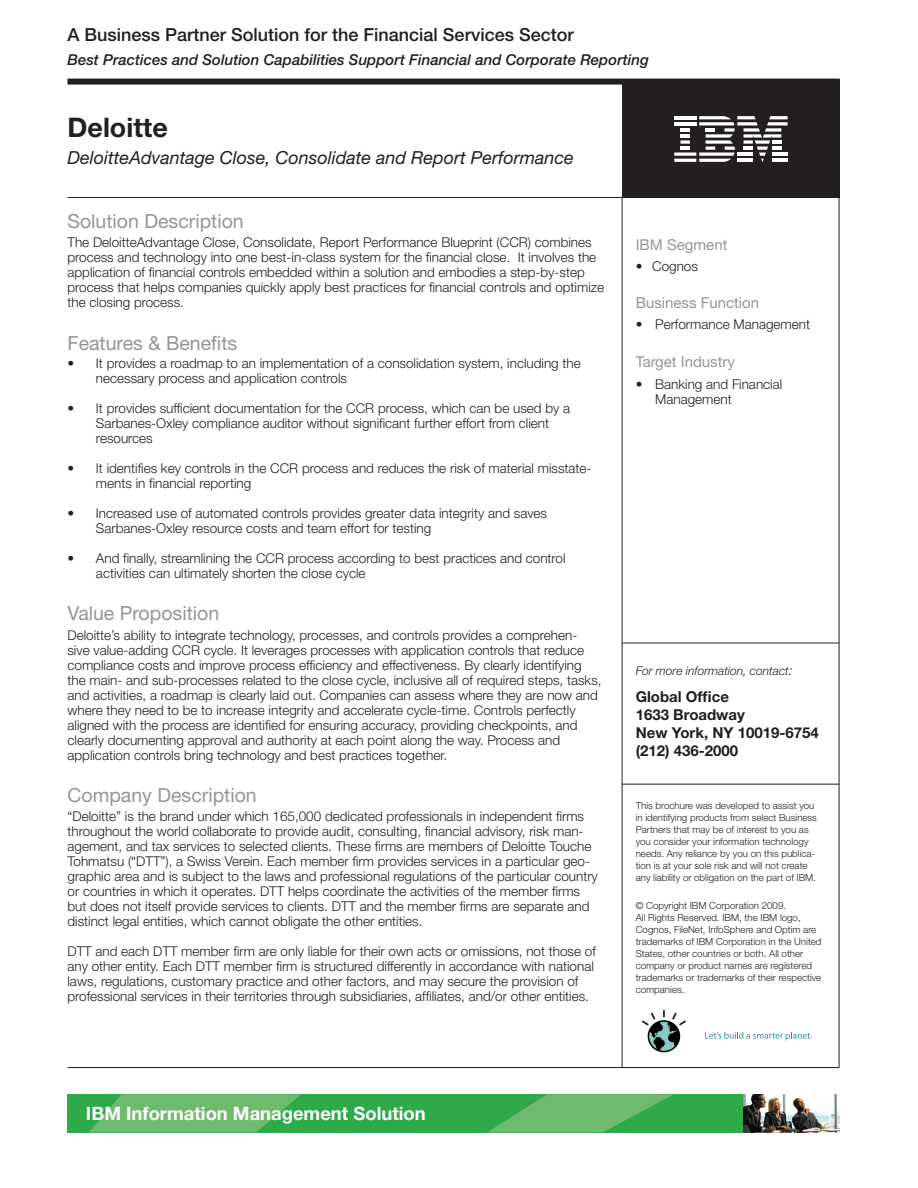
<style>
.page{position:relative;width:918px;height:1188px;background:#fff}
.page>*{position:absolute;margin:0;border:0;box-sizing:border-box;transform-origin:0 0}
.t1{font:700 27px "Helvetica Neue";color:#231f20}
.Paragraph_Style_1{font:19.5px "Helvetica Neue LT Std";color:#939598}
.t2{font:700 18.45px "Helvetica Neue LT Std";color:#fff}
.t3{font:italic 18px "Helvetica Neue";color:#231f20}
.t4{font:500 18px "Helvetica Neue LT Std";color:#231f20}
.t5{font:italic 500 15px "Helvetica Neue";color:#231f20}
.t6{font:700 15px "Helvetica Neue";color:#231f20}
.Paragraph_Style_1-2{font:15px "Helvetica Neue LT Std";color:#939598}
.Paragraph_Style_1-3{font:300 13.5px/15px "Helvetica Neue";color:#231f20}
.t7{font:italic 300 12px "Helvetica Neue";color:#231f20}
.Paragraph_Style_1-4{font:300 9.75px/12px "Helvetica Neue";color:#231f20}
.s1{font-size:13.5px}
</style>
<div class="page">
<div style="left:622px;top:79px;width:217px;height:119px;background:#231f20"></div>
<svg style="left:674px;top:116px;width:114px;height:46px"></svg>
<hr style="left:737px;top:159px;width:16px;height:3px;background:#fff">
<hr style="left:674px;top:159px;width:22px;height:3px;background:#fff">
<hr style="left:622px;top:784px;width:217px;height:1px;background:#231f20">
<hr style="left:622px;top:643px;width:217px;height:1px;background:#231f20">
<img style="left:642px;top:1011px;width:44px;height:42px">
<svg style="left:705px;top:1032px;width:107px;height:8px"></svg>
<div style="left:68px;top:1094px;width:676px;height:38px;background:#2eaa49"></div>
<svg style="left:89px;top:1094px;width:212px;height:38px"></svg>
<svg style="left:488px;top:1094px;width:185px;height:38px"></svg>
<img style="left:743px;top:1094px;width:96px;height:38px">
<div style="left:68px;top:79px;width:771px;height:6px;background:#231f20"></div>
<hr style="left:68px;top:197px;width:771px;height:1px;background:#231f20">
<hr style="left:68px;top:1067px;width:771px;height:1px;background:#231f20">
<hr style="left:622px;top:198px;width:1px;height:870px;background:#231f20">
<hr style="left:839px;top:198px;width:1px;height:870px;background:#231f20">
<p class="t4" style="left:68px;top:24px;width:508px">A Business Partner Solution for the Financial Services Sector</p>
<p class="t5" style="left:68px;top:51px;width:583px">Best Practices and Solution Capabilities Support Financial and Corporate Reporting</p>
<p class="t1" style="left:68px;top:110px;width:102px">Deloitte</p>
<p class="t3" style="left:68px;top:147px;width:508px">DeloitteAdvantage Close, Consolidate and Report Performance</p>
<p class="Paragraph_Style_1" style="left:68px;top:209px;width:178px">Solution Description</p>
<p class="Paragraph_Style_1-3" style="left:68px;top:235px;width:538px">The DeloitteAdvantage Close, Consolidate, Report Performance Blueprint (CCR) combines process and technology into one best-in-class system for the financial close. It involves the application of financial controls embedded within a solution and embodies a step-by-step process that helps companies quickly apply best practices for financial controls and optimize the closing process.</p>
<p class="Paragraph_Style_1" style="left:68px;top:332px;width:171px">Features &amp; Benefits</p>
<p class="Paragraph_Style_1-3" style="left:96px;top:356px;width:486px;text-indent:-28px">• It provides a roadmap to an implementation of a consolidation system, including the necessary process and application controls</p>
<p class="Paragraph_Style_1-3" style="left:96px;top:401px;width:476px;text-indent:-28px">• It provides sufficient documentation for the CCR process, which can be used by a<br>Sarbanes-Oxley compliance auditor without significant further effort from client resources</p>
<p class="Paragraph_Style_1-3" style="left:96px;top:461px;width:497px;text-indent:-28px">• It identifies key controls in the CCR process and reduces the risk of material misstate&shy;ments in financial reporting</p>
<p class="Paragraph_Style_1-3" style="left:96px;top:506px;width:453px;text-indent:-28px">• Increased use of automated controls provides greater data integrity and saves<br>Sarbanes-Oxley resource costs and team effort for testing</p>
<p class="Paragraph_Style_1-3" style="left:96px;top:551px;width:471px;text-indent:-28px">• And finally, streamlining the CCR process according to best practices and control activities can ultimately shorten the close cycle</p>
<p class="Paragraph_Style_1" style="left:68px;top:602px;width:153px">Value Proposition</p>
<p class="Paragraph_Style_1-3" style="left:68px;top:627px;width:536px">Deloitte’s ability to integrate technology, processes, and controls provides a comprehen&shy;sive value-adding CCR cycle. It leverages processes with application controls that reduce compliance costs and improve process efficiency and effectiveness. By clearly identifying the main- and sub-processes related to the close cycle, inclusive all of required steps, tasks, and activities, a roadmap is clearly laid out. Companies can assess where they are now and where they need to be to increase integrity and accelerate cycle-time. Controls perfectly aligned with the process are identified for ensuring accuracy, providing checkpoints, and clearly documenting approval and authority at each point along the way. Process and application controls bring technology and best practices together.</p>
<p class="Paragraph_Style_1" style="left:68px;top:783px;width:191px">Company Description</p>
<p class="Paragraph_Style_1-3" style="left:68px;top:809px;width:532px">“Deloitte” is the brand under which 165,000 dedicated professionals in independent firms throughout the world collaborate to provide audit, consulting, financial advisory, risk man&shy;agement, and tax services to selected clients. These firms are members of Deloitte Touche Tohmatsu (“DTT”), a Swiss Verein. Each member firm provides services in a particular geo&shy;graphic area and is subject to the laws and professional regulations of the particular country or countries in which it operates. DTT helps coordinate the activities of the member firms but does not itself provide services to clients. DTT and the member firms are separate and distinct legal entities, which cannot obligate the other entities.</p>
<p class="Paragraph_Style_1-3" style="left:68px;top:944px;width:530px">DTT and each DTT member firm are only liable for their own acts or omissions, not those of any other entity. Each DTT member firm is structured differently in accordance with national laws, regulations, customary practice and other factors, and may secure the provision of professional services in their territories through subsidiaries, affiliates, and/or other entities.</p>
<p class="Paragraph_Style_1-2" style="left:636px;top:236px;width:93px">IBM Segment</p>
<p class="Paragraph_Style_1-3" style="left:636px;top:258px;width:64px">• Cognos</p>
<p class="Paragraph_Style_1-2" style="left:636px;top:294px;width:125px">Business Function</p>
<p class="Paragraph_Style_1-3" style="left:636px;top:317px;width:176px">• Performance Management</p>
<p class="Paragraph_Style_1-2" style="left:636px;top:352px;width:101px">Target Industry</p>
<p class="Paragraph_Style_1-3" style="left:636px;top:376px;width:148px">• Banking and Financial</p>
<p class="Paragraph_Style_1-3" style="left:655px;top:391px;width:78px">Management</p>
<p class="t7" style="left:636px;top:664px;width:158px">For more information, contact<span class="s1">:</span></p>
<p class="t6" style="left:636px;top:688px;width:95px">Global Office</p>
<p class="t6" style="left:636px;top:706px;width:111px">1633 Broadway</p>
<p class="t6" style="left:636px;top:724px;width:185px">New York, NY 10019-6754</p>
<p class="t6" style="left:636px;top:742px;width:104px">(212) 436-2000</p>
<p class="Paragraph_Style_1-4" style="left:636px;top:799px;width:183px">This brochure was developed to assist you in identifying products from select Business Partners that may be of interest to you as you consider your information technology</p>
<p class="Paragraph_Style_1-4" style="left:636px;top:847px;width:182px">needs. Any reliance by you on this publica&shy;tion is at your sole risk and will not create any liability or obligation on the part of IBM.</p>
<p class="Paragraph_Style_1-4" style="left:636px;top:899px;width:187px">© Copyright IBM Corporation 2009.<br>All Rights Reserved. IBM, the IBM logo, Cognos, FileNet, InfoSphere and Optim are trademarks of IBM Corporation in the United States, other countries or both. All other company or product names are registered trademarks or trademarks of their respective companies.</p>
<p class="t2" style="left:86px;top:1102px;width:341px">IBM Information Management Solution</p>
</div>
